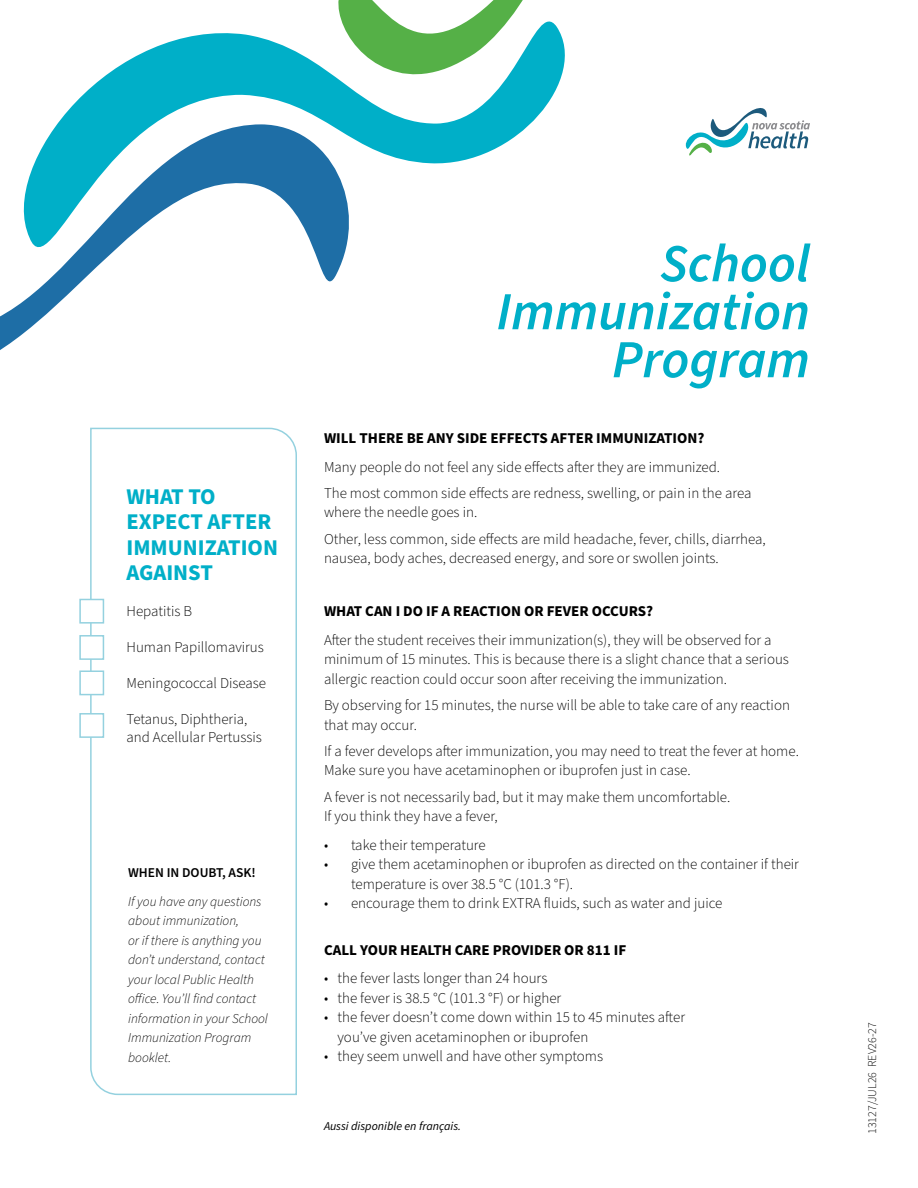
<style>
.page{position:relative;width:918px;height:1188px;background:#fff}
.page>*{position:absolute;margin:0;border:0;box-sizing:border-box;transform-origin:0 0}
.t1{font:italic 600 53.55px/48px "Source Sans Pro";color:#00afc8;text-align:right}
.t2{font:700 22.5px/25.5px "Source Sans Pro";color:#00afc8}
.t3{font:300 15px/19.5px "Source Sans Pro";color:#000}
.t4{font:700 15px "Source Sans Pro";color:#000}
.t5{font:italic 300 13.5px/19.5px "Source Sans Pro";color:#000}
.t6{font:600 13.5px "Source Sans Pro";color:#000}
.t7{font:italic 12px "Source Sans Pro";color:#000}
.t8{font:300 12px "Source Sans Pro";color:#000}
</style>
<div class="page">
<svg style="left:89px;top:427px;width:208px;height:669px"></svg>
<svg style="left:0;top:292px;width:71px;height:58px"></svg>
<svg style="left:23px;top:21px;width:542px;height:271px"></svg>
<svg style="left:335px;top:0;width:205px;height:100px"></svg>
<div style="left:79px;top:599px;width:25px;height:25px;background:#fff;border:2px solid #94d1df"></div>
<div style="left:79px;top:635px;width:25px;height:25px;background:#fff;border:2px solid #94d1df"></div>
<div style="left:79px;top:670px;width:25px;height:25px;background:#fff;border:2px solid #94d1df"></div>
<div style="left:79px;top:713px;width:25px;height:25px;background:#fff;border:2px solid #94d1df"></div>
<svg style="left:685px;top:108px;width:125px;height:48px"></svg>
<h2 class="t2" style="left:126px;top:484px;width:153px">WHAT TO<br>EXPECT AFTER<br>IMMUNIZATION<br>AGAINST</h2>
<p class="t3" style="left:126px;top:602px;width:67px">Hepatitis B</p>
<p class="t3" style="left:126px;top:638px;width:139px">Human Papillomavirus</p>
<p class="t3" style="left:126px;top:674px;width:141px">Meningococcal Disease</p>
<p class="t3" style="left:126px;top:711px;width:137px;line-height:18px">Tetanus, Diphtheria, and Acellular Pertussis</p>
<p class="t6" style="left:128px;top:864px;width:129px">WHEN IN DOUBT, ASK!</p>
<p class="t5" style="left:128px;top:892px;width:141px">If you have any questions about immunization,<br>or if there is anything you don’t understand, contact your local Public Health office. You’ll find contact information in your School<br>Immunization Program booklet.</p>
<h1 class="t1" style="left:496px;top:241px;width:315px">School<br>Immunization<br>Program</h1>
<p class="t4" style="left:324px;top:428px;width:382px">WILL THERE BE ANY SIDE EFFECTS AFTER IMMUNIZATION?</p>
<p class="t3" style="left:324px;top:454px;width:429px;line-height:26.2px">Many people do not feel any side effects after they are immunized.<br>The most common side effects are redness, swelling, or pain in the area</p>
<p class="t3" style="left:324px;top:500px;width:443px;line-height:26.2px">where the needle goes in.<br>Other, less common, side effects are mild headache, fever, chills, diarrhea,</p>
<p class="t3" style="left:324px;top:549px;width:396px">nausea, body aches, decreased energy, and sore or swollen joints.</p>
<p class="t4" style="left:324px;top:601px;width:331px">WHAT CAN I DO IF A REACTION OR FEVER OCCURS?</p>
<p class="t3" style="left:324px;top:631px;width:467px">After the student receives their immunization(s), they will be observed for a minimum of 15 minutes. This is because there is a slight chance that a serious allergic reaction could occur soon after receiving the immunization.</p>
<p class="t3" style="left:324px;top:696px;width:468px">By observing for 15 minutes, the nurse will be able to take care of any reaction that may occur.</p>
<p class="t3" style="left:324px;top:742px;width:476px">If a fever develops after immunization, you may need to treat the fever at home.<br>Make sure you have acetaminophen or ibuprofen just in case.</p>
<p class="t3" style="left:324px;top:787px;width:408px">A fever is not necessarily bad, but it may make them uncomfortable.<br>If you think they have a fever,</p>
<p class="t3" style="left:324px;top:835px;width:163px">• take their temperature</p>
<p class="t3" style="left:351px;top:855px;width:450px;text-indent:-27px">• give them acetaminophen or ibuprofen as directed on the container if their temperature is over 38.5 °C (101.3 °F).</p>
<p class="t3" style="left:324px;top:894px;width:400px">• encourage them to drink EXTRA fluids, such as water and juice</p>
<p class="t4" style="left:324px;top:939px;width:304px">CALL YOUR HEALTH CARE PROVIDER OR 811 IF</p>
<p class="t3" style="left:324px;top:969px;width:225px">• the fever lasts longer than 24 hours</p>
<p class="t3" style="left:324px;top:988px;width:239px">• the fever is 38.5 °C (101.3 °F) or higher</p>
<p class="t3" style="left:338px;top:1008px;width:349px;text-indent:-14px">• the fever doesn’t come down within 15 to 45 minutes after you’ve given acetaminophen or ibuprofen</p>
<p class="t3" style="left:324px;top:1047px;width:281px">• they seem unwell and have other symptoms</p>
<p class="t7" style="left:324px;top:1118px;width:139px">Aussi disponible en français.</p>
<p class="t8" style="left:864px;top:1134px;width:113px;rotate:-90deg">13127/JUL26 REV26-27</p>
</div>
